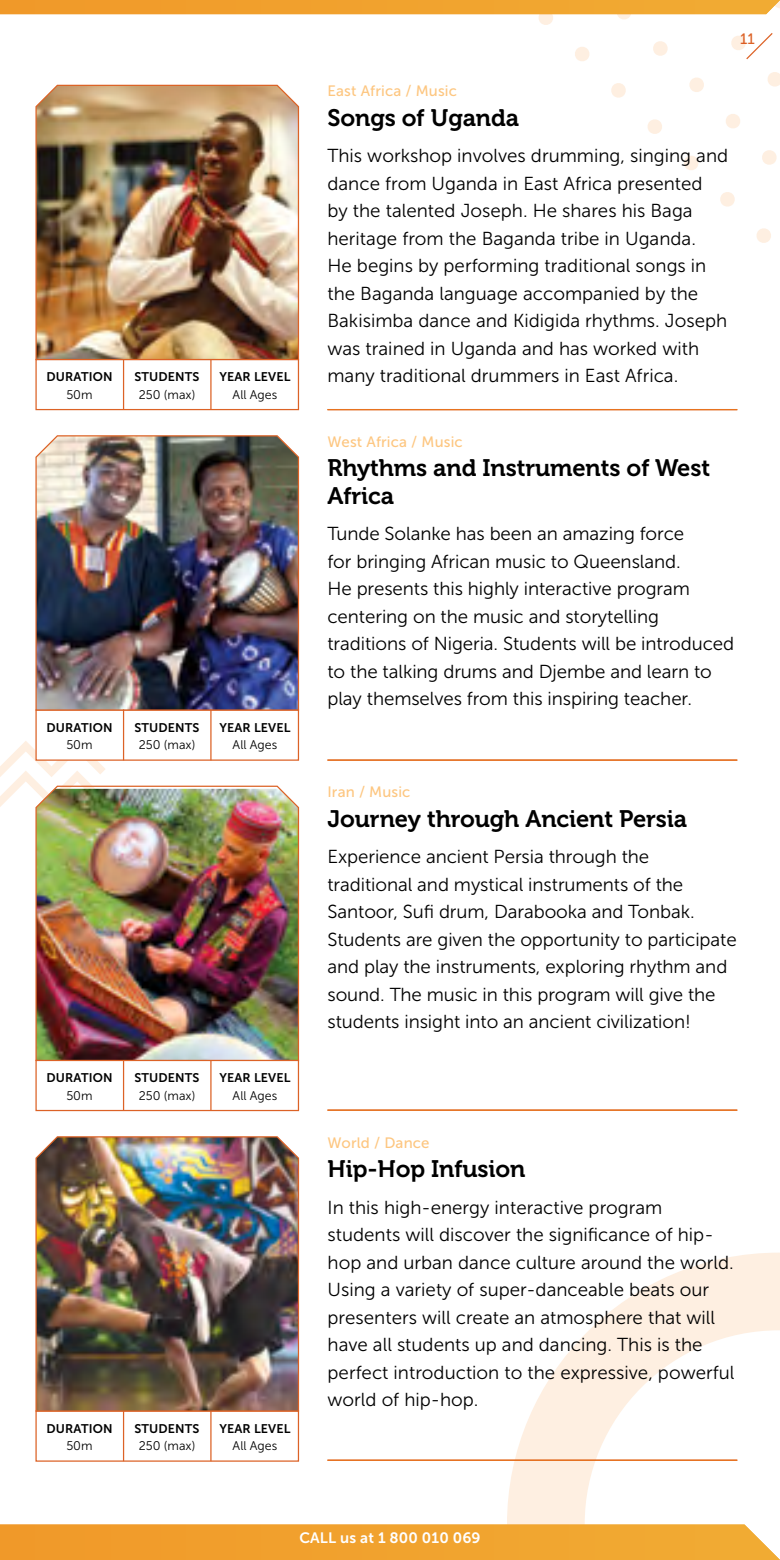
<style>
.page{position:relative;width:780px;height:1560px;background:#fff}
.page>*{position:absolute;margin:0;border:0;box-sizing:border-box;transform-origin:0 0}
.t1{font:23.75px/27.5px "Museo 700";letter-spacing:-.005em;color:#000}
.t2{font:18.75px/27.5px "Museo Sans 300";color:#000}
.t3{font:15px "Museo Sans 500";letter-spacing:.01em;color:#fdc680}
.t4{font:15px "Museo Sans 700";letter-spacing:.01em;color:#fff}
.t5{font:15px "Museo Sans 500";color:#dc6226}
.t6{font:12.5px "Museo Sans 700";letter-spacing:.01em;color:#000}
.t7{font:12.5px "Museo Sans 300";color:#000}
</style>
<div class="page">
<svg style="left:731px;top:33px;width:42px;height:27px"></svg>
<svg style="left:767px;top:72px;width:13px;height:15px"></svg>
<svg style="left:653px;top:41px;width:15px;height:15px"></svg>
<svg style="left:689px;top:77px;width:15px;height:15px"></svg>
<svg style="left:726px;top:114px;width:14px;height:15px"></svg>
<svg style="left:762px;top:150px;width:15px;height:15px"></svg>
<svg style="left:611px;top:83px;width:15px;height:15px"></svg>
<svg style="left:647px;top:119px;width:15px;height:15px"></svg>
<svg style="left:684px;top:156px;width:15px;height:14px"></svg>
<svg style="left:720px;top:192px;width:15px;height:15px"></svg>
<svg style="left:756px;top:228px;width:15px;height:15px"></svg>
<svg style="left:575px;top:47px;width:15px;height:14px"></svg>
<svg style="left:0;top:741px;width:106px;height:66px"></svg>
<svg style="left:507px;top:1252px;width:273px;height:272px"></svg>
<svg style="left:0;top:0;width:780px;height:25px"></svg>
<svg style="left:0;top:1524px;width:779px;height:35px;background:#f1a434"></svg>
<div style="left:35px;top:709px;width:264px;height:51px;background:#fff"></div>
<hr style="left:327px;top:409px;width:410px;height:1px;background:#e7731f">
<hr style="left:327px;top:759px;width:410px;height:1px;background:#e7731f">
<hr style="left:327px;top:1109px;width:410px;height:1px;background:#e7731f">
<div style="left:35px;top:1410px;width:264px;height:51px;border:1px solid #dc6226"></div>
<hr style="left:210px;top:1410px;width:1px;height:50px;background:#dc6226">
<hr style="left:123px;top:1410px;width:1px;height:50px;background:#dc6226">
<hr style="left:210px;top:1059px;width:1px;height:51px;background:#dc6226">
<hr style="left:123px;top:1059px;width:1px;height:51px;background:#dc6226">
<div style="left:35px;top:359px;width:264px;height:51px;border:1px solid #dc6226"></div>
<hr style="left:210px;top:359px;width:1px;height:50px;background:#dc6226">
<hr style="left:123px;top:359px;width:1px;height:50px;background:#dc6226">
<img style="left:35px;top:84px;width:265px;height:277px">
<img style="left:35px;top:435px;width:265px;height:276px">
<img style="left:35px;top:784px;width:265px;height:277px">
<img style="left:35px;top:1136px;width:265px;height:275px">
<hr style="left:210px;top:709px;width:1px;height:51px;background:#dc6226">
<hr style="left:123px;top:709px;width:1px;height:51px;background:#dc6226">
<hr style="left:327px;top:1459px;width:410px;height:1px;background:#e7731f">
<p class="t5" style="left:740px;top:31px;width:16px">11</p>
<p class="t3" style="left:327px;top:83px;width:131px">East Africa / Music</p>
<p class="t1" style="left:327px;top:104px;width:193px">Songs of Uganda</p>
<p class="t6" style="left:46px;top:370px;width:68px">DURATION</p>
<p class="t7" style="left:66px;top:388px;width:28px">50m</p>
<p class="t6" style="left:134px;top:370px;width:66px">STUDENTS</p>
<p class="t7" style="left:139px;top:388px;width:58px">250 (max)</p>
<p class="t6" style="left:219px;top:370px;width:73px">YEAR LEVEL</p>
<p class="t7" style="left:233px;top:388px;width:46px">All Ages</p>
<p class="t2" style="left:327px;top:142px;width:402px">This workshop involves drumming, singing and dance from Uganda in East Africa presented<br>by the talented Joseph. He shares his Baga heritage from the Baganda tribe in Uganda.<br>He begins by performing traditional songs in the Baganda language accompanied by the Bakisimba dance and Kidigida rhythms. Joseph was trained in Uganda and has worked with many traditional drummers in East Africa.</p>
<p class="t3" style="left:327px;top:433px;width:137px">West Africa / Music</p>
<p class="t1" style="left:327px;top:454px;width:384px">Rhythms and Instruments of West<br>Africa</p>
<p class="t2" style="left:327px;top:520px;width:408px">Tunde Solanke has been an amazing force<br>for bringing African music to Queensland.<br>He presents this highly interactive program centering on the music and storytelling traditions of Nigeria. Students will be introduced to the talking drums and Djembe and learn to play themselves from this inspiring teacher.</p>
<p class="t6" style="left:46px;top:720px;width:68px">DURATION</p>
<p class="t7" style="left:66px;top:738px;width:28px">50m</p>
<p class="t6" style="left:134px;top:720px;width:66px">STUDENTS</p>
<p class="t7" style="left:139px;top:738px;width:58px">250 (max)</p>
<p class="t6" style="left:219px;top:720px;width:73px">YEAR LEVEL</p>
<p class="t7" style="left:233px;top:738px;width:46px">All Ages</p>
<p class="t3" style="left:327px;top:783px;width:84px">Iran / Music</p>
<p class="t1" style="left:327px;top:804px;width:361px">Journey through Ancient Persia</p>
<p class="t2" style="left:327px;top:842px;width:411px">Experience ancient Persia through the traditional and mystical instruments of the Santoor, Sufi drum, Darabooka and Tonbak.<br>Students are given the opportunity to participate and play the instruments, exploring rhythm and sound. The music in this program will give the students insight into an ancient civilization!</p>
<p class="t6" style="left:46px;top:1070px;width:68px">DURATION</p>
<p class="t7" style="left:66px;top:1088px;width:28px">50m</p>
<p class="t6" style="left:134px;top:1070px;width:66px">STUDENTS</p>
<p class="t7" style="left:139px;top:1088px;width:58px">250 (max)</p>
<p class="t6" style="left:219px;top:1070px;width:73px">YEAR LEVEL</p>
<p class="t7" style="left:233px;top:1088px;width:46px">All Ages</p>
<p class="t3" style="left:327px;top:1133px;width:104px">World / Dance</p>
<p class="t1" style="left:327px;top:1155px;width:199px">Hip-Hop Infusion</p>
<p class="t2" style="left:327px;top:1193px;width:408px">In this high-energy interactive program students will discover the significance of hip&shy;hop and urban dance culture around the world.<br>Using a variety of super-danceable beats our presenters will create an atmosphere that will have all students up and dancing. This is the perfect introduction to the expressive, powerful world of hip-hop.</p>
<p class="t6" style="left:46px;top:1421px;width:68px">DURATION</p>
<p class="t7" style="left:66px;top:1438px;width:28px">50m</p>
<p class="t6" style="left:134px;top:1421px;width:66px">STUDENTS</p>
<p class="t7" style="left:139px;top:1438px;width:58px">250 (max)</p>
<p class="t6" style="left:219px;top:1421px;width:73px">YEAR LEVEL</p>
<p class="t7" style="left:233px;top:1438px;width:46px">All Ages</p>
<p class="t4" style="left:299px;top:1529px;width:183px">CALL us at 1 800 010 069</p>
</div>
